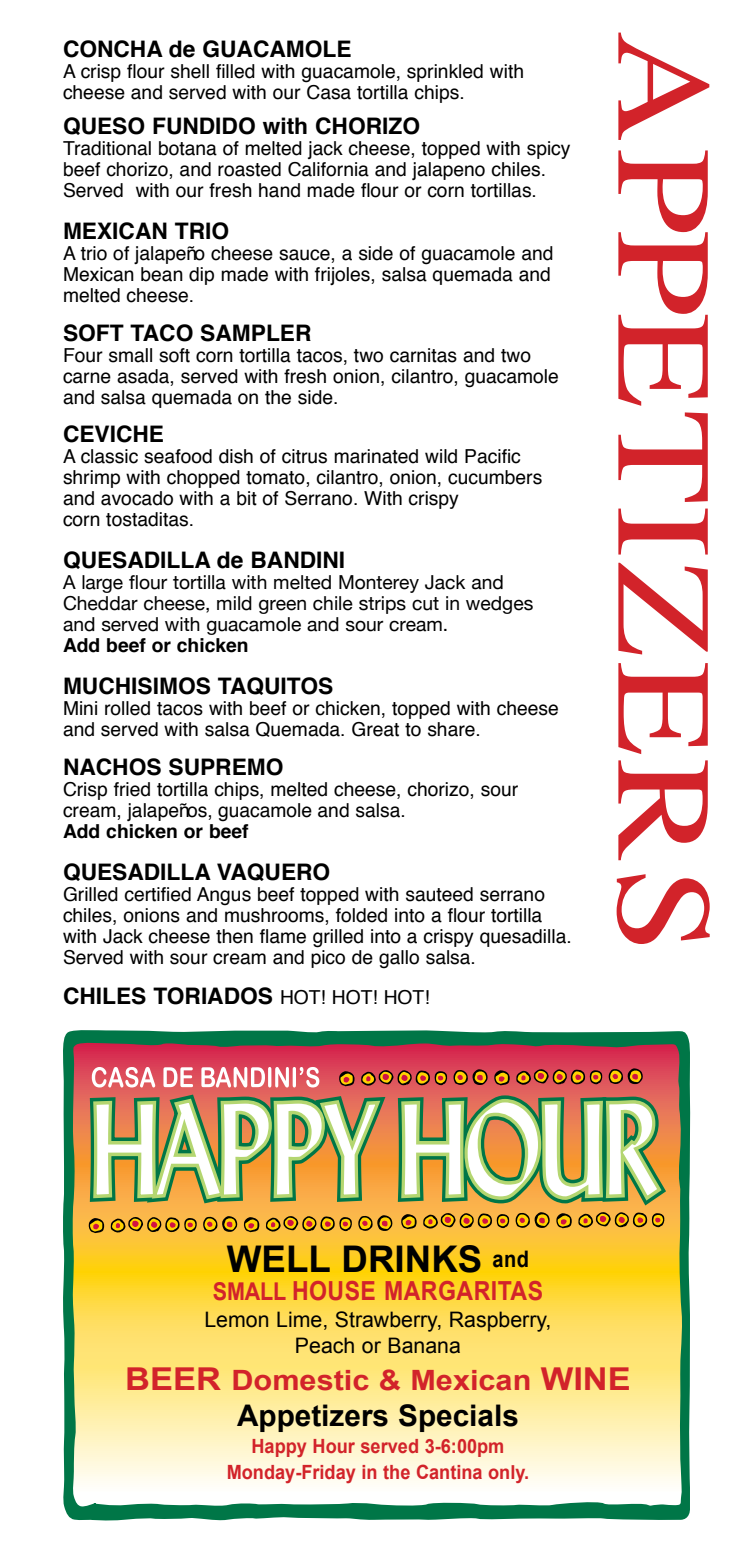
<style>
.page{position:relative;width:756px;height:1560px;background:#fff}
.page>*{position:absolute;margin:0;border:0;box-sizing:border-box;transform-origin:0 0}
.t1{font:135.1px "Times";letter-spacing:.015em;color:#d2232a;scale:1.15 1}
.t2{font:700 36.75px "Arial";color:#000}
.t3{font:700 29.75px "Arial";color:#000}
.t4{font:700 28px "Arial";color:#d2232a;scale:1.1 1}
.t5{font:700 26.25px "Arial";letter-spacing:.02em;color:#d2232a;scale:.88 1}
.t6{font:700 22.75px "Helvetica";color:#000}
.t7{font:21.35px/26.2px "Arial";color:#000;text-align:center}
.t8{font:700 19.6px/26.2px "Arial";color:#d2232a;text-align:center;scale:.93 1}
.t9{font:19.25px/21px "Helvetica";color:#000}
.t10{font:19.25px/21px "Helvetica Neue";color:#000}
.t11{font:700 19.25px "Helvetica";color:#000}
.s1{font-weight:400;font-size:19.25px}
.s2{font-size:22.75px}
.s3{font-size:24.5px}
.s4{font-size:31.5px}
.s5{font-size:19.25px}
</style>
<div class="page">
<svg style="left:63px;top:1030px;width:627px;height:490px;background:#daca78"></svg>
<svg style="left:85px;top:1067px;width:588px;height:167px"></svg>
<p class="t6" style="left:63px;top:31px;width:290px">CONCHA de GUACAMOLE</p>
<p class="t9" style="left:63px;top:62px;width:463px">A crisp flour shell filled with guacamole, sprinkled with cheese and served with our Casa tortilla chips.</p>
<p class="t6" style="left:63px;top:108px;width:359px">QUESO FUNDIDO with CHORIZO</p>
<p class="t9" style="left:63px;top:139px;width:509px">Traditional botana of melted jack cheese, topped with spicy beef chorizo, and roasted California and jalapeno chiles.<br>Served with our fresh hand made flour or corn tortillas.</p>
<p class="t6" style="left:63px;top:213px;width:168px">MEXICAN TRIO</p>
<p class="t9" style="left:63px;top:244px;width:492px">A trio of jalapen˜o cheese sauce, a side of guacamole and<br>Mexican bean dip made with frijoles, salsa quemada and melted cheese.</p>
<p class="t6" style="left:63px;top:315px;width:250px">SOFT TACO SAMPLER</p>
<p class="t9" style="left:63px;top:345px;width:497px">Four small soft corn tortilla tacos, two carnitas and two carne asada, served with fresh onion, cilantro, guacamole and salsa quemada on the side.</p>
<p class="t6" style="left:63px;top:416px;width:103px">CEVICHE</p>
<p class="t9" style="left:63px;top:447px;width:481px">A classic seafood dish of citrus marinated wild Pacific shrimp with chopped tomato, cilantro, onion, cucumbers and avocado with a bit of Serrano. With crispy<br>corn tostaditas.</p>
<p class="t6" style="left:63px;top:542px;width:284px">QUESADILLA de BANDINI</p>
<p class="t10" style="left:63px;top:573px;width:472px">A large flour tortilla with melted Monterey Jack and<br>Cheddar cheese, mild green chile strips cut in wedges and served with guacamole and sour cream.</p>
<p class="t11" style="left:63px;top:630px;width:187px">Add beef or chicken</p>
<p class="t6" style="left:63px;top:668px;width:272px">MUCHISIMOS TAQUITOS</p>
<p class="t9" style="left:63px;top:699px;width:497px">Mini rolled tacos with beef or chicken, topped with cheese and served with salsa Quemada. Great to share.</p>
<p class="t6" style="left:63px;top:749px;width:222px">NACHOS SUPREMO</p>
<p class="t9" style="left:63px;top:779px;width:457px">Crisp fried tortilla chips, melted cheese, chorizo, sour cream, jalapen˜os, guacamole and salsa.</p>
<p class="t11" style="left:63px;top:816px;width:187px">Add chicken or beef</p>
<p class="t6" style="left:63px;top:854px;width:269px">QUESADILLA VAQUERO</p>
<p class="t9" style="left:63px;top:884px;width:510px">Grilled certified Angus beef topped with sauteed serrano chiles, onions and mushrooms, folded into a flour tortilla with Jack cheese then flame grilled into a crispy quesadilla.<br>Served with sour cream and pico de gallo salsa.</p>
<p class="t6" style="left:63px;top:978px;width:368px">CHILES TORIADOS <span class="s1">HOT! HOT! HOT!</span></p>
<h1 class="t1" style="left:790px;top:30px;width:805px;rotate:90deg">APPETIZERS</h1>
<h2 class="t2" style="left:227px;top:1235px;width:304px">WELL DRINKS <span class="s2">and</span></h2>
<h3 class="t5" style="left:213px;top:1274px;width:377px"><span class="s3">SMALL</span> HOUSE MARGARITAS</h3>
<p class="t7" style="left:204px;top:1306px;width:349px">Lemon Lime, Strawberry, Raspberry,<br>Peach or Banana</p>
<h3 class="t4" style="left:125px;top:1361px;width:461px"><span class="s4">BEER</span> Domestic &amp; Mexican <span class="s4">WINE</span></h3>
<h3 class="t3" style="left:237px;top:1396px;width:283px">Appetizers Specials</h3>
<p class="t8" style="left:227px;top:1433px;width:327px">Happy Hour served 3-6:00pm<br>Monday-Friday in the Cantina <span class="s5">only.</span></p>
</div>
